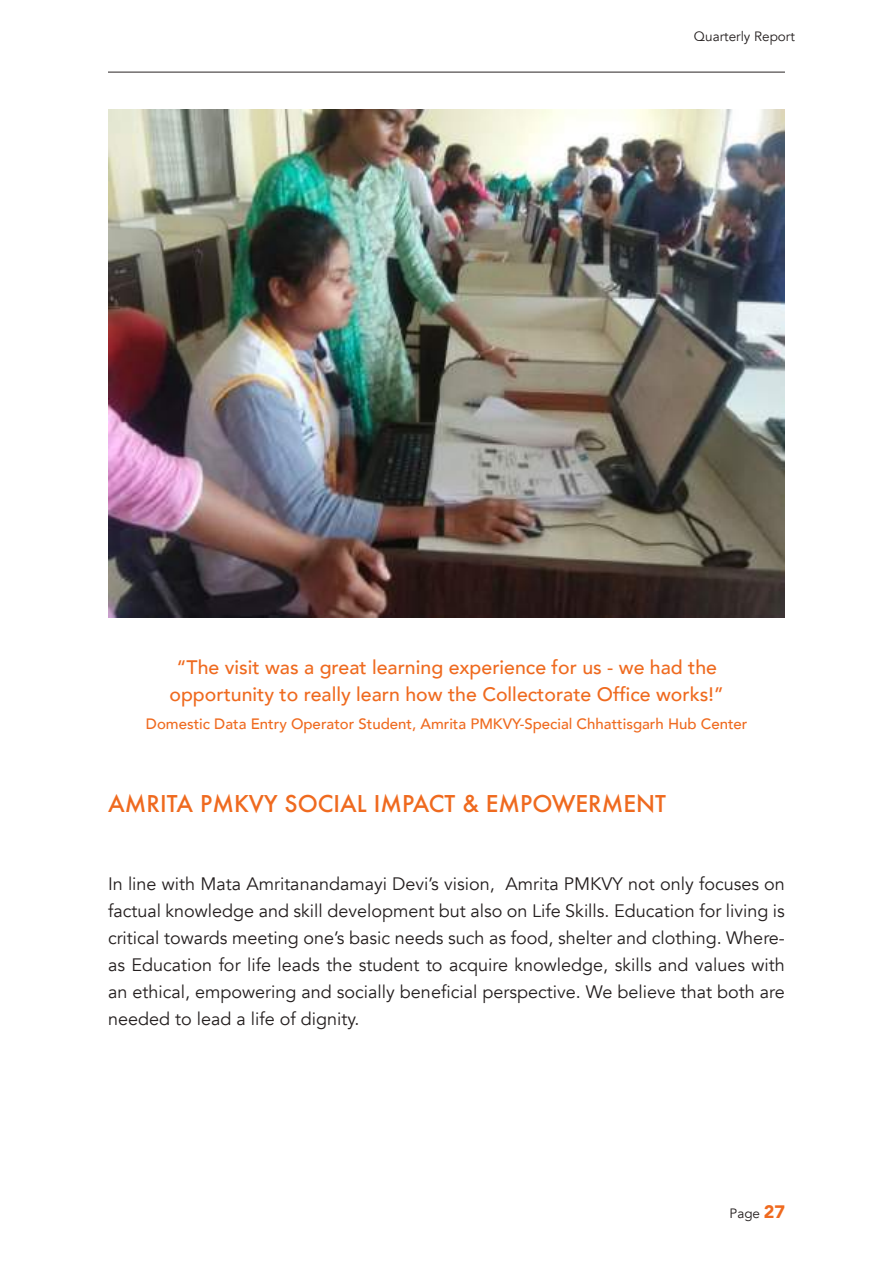
<style>
.page{position:relative;width:893px;height:1263px;background:#fff}
.page>*{position:absolute;margin:0;border:0;box-sizing:border-box;transform-origin:0 0}
.t1{font:500 22.5px "Futura";color:#ef6a1f}
.t2{font:500 19.5px/27px "Avenir";color:#ef6a1f;text-align:center}
.t3{font:18px/27px "Avenir";color:#241f1f;text-align:justify}
.t4{font:500 15px "Avenir";color:#ef6a1f}
.t5{font:13.5px "Avenir";color:#241f1f}
.s1{font-weight:900;font-size:18px;color:#ef6a1f}
</style>
<div class="page">
<hr style="left:108px;top:72px;width:677px;height:1px;background:#282424">
<img style="left:108px;top:110px;width:677px;height:507px">
<p class="t5" style="left:694px;top:28px;width:102px">Quarterly Report</p>
<p class="t2" style="left:169px;top:652px;width:556px">“The visit was a great learning experience for us - we had the opportunity to really learn how the Collectorate Office works!”</p>
<p class="t4" style="left:146px;top:711px;width:603px">Domestic Data Entry Operator Student, Amrita PMKVY-Special Chhattisgarh Hub Center</p>
<p class="t1" style="left:108px;top:788px;width:559px">AMRITA PMKVY SOCIAL IMPACT &amp; EMPOWERMENT</p>
<p class="t3" style="left:108px;top:870px;width:678px">In line with Mata Amritanandamayi Devi’s vision, Amrita PMKVY not only focuses on factual knowledge and skill development but also on Life Skills. Education for living is critical towards meeting one’s basic needs such as food, shelter and clothing. Where&shy;as Education for life leads the student to acquire knowledge, skills and values with an ethical, empowering and socially beneficial perspective. We believe that both are needed to lead a life of dignity.</p>
<p class="t5" style="left:730px;top:1205px;width:57px">Page <span class="s1">27</span></p>
</div>
